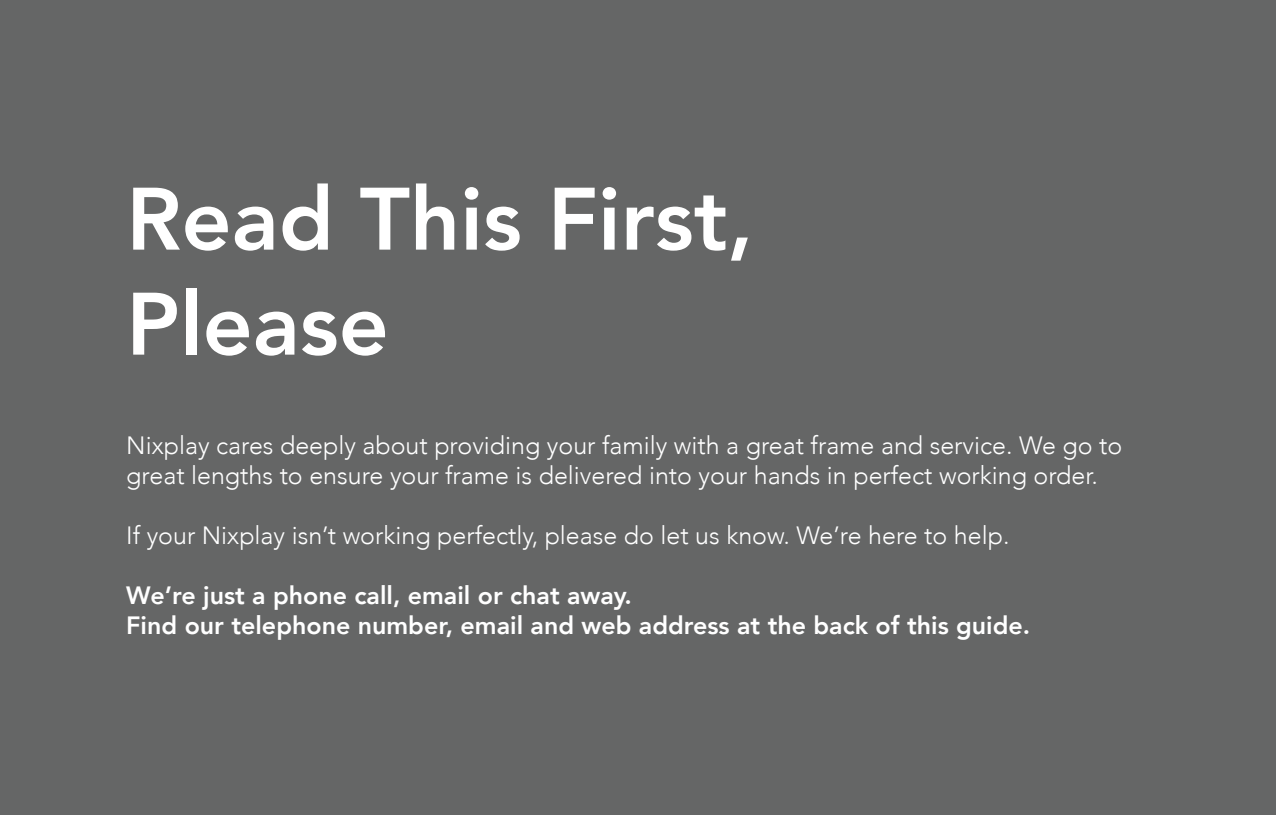
<style>
.page{position:relative;width:1276px;height:815px;background:#656666}
.page>*{position:absolute;margin:0;border:0;box-sizing:border-box;transform-origin:0 0}
.t1{font:800 87.5px/105px "Avenir";color:#fff}
.t2{font:300 25px/30px "Avenir";color:#fff}
.t3{font:800 25px/30px "Avenir";color:#fff}
</style>
<div class="page">
<h1 class="t1" style="left:126px;top:167px;width:629px">Read This First,<br>Please</h1>
<p class="t2" style="left:126px;top:430px;width:997px">Nixplay cares deeply about providing your family with a great frame and service. We go to great lengths to ensure your frame is delivered into your hands in perfect working order.</p>
<p class="t2" style="left:126px;top:520px;width:884px">If your Nixplay isn’t working perfectly, please do let us know. We’re here to help.</p>
<p class="t3" style="left:126px;top:580px;width:905px">We’re just a phone call, email or chat away.<br>Find our telephone number, email and web address at the back of this guide.</p>
</div>
